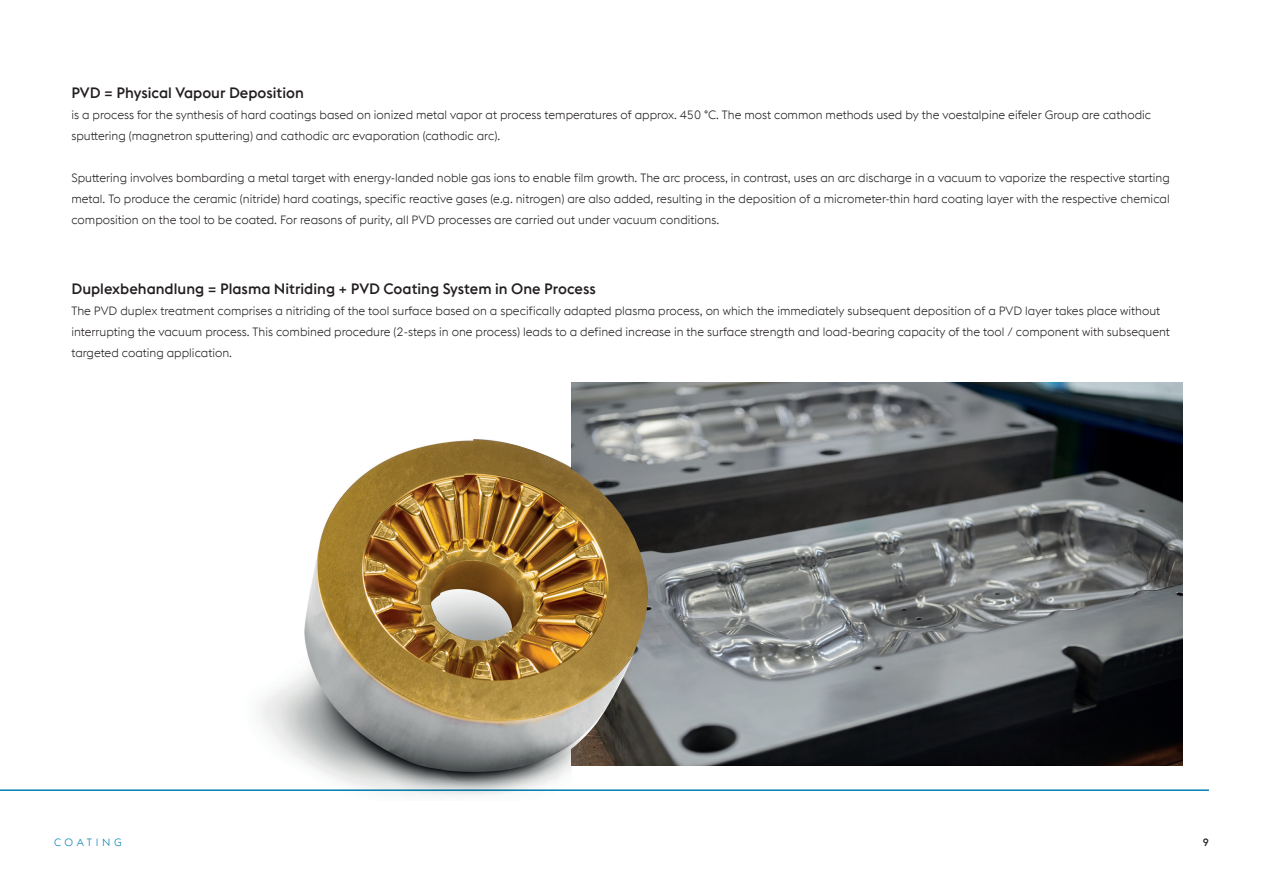
<style>
.page{position:relative;width:1263px;height:893px;background:#fff}
.page>*{position:absolute;margin:0;border:0;box-sizing:border-box;transform-origin:0 0}
.t1{font:500 15px "voestalpine";color:#231f20}
.t2{font:300 12px/21px "voestalpine";color:#231f20;text-align:justify}
.t3{font:300 10.5px "voestalpine";letter-spacing:.34em;color:#007fb1}
.t4{font:500 10.5px "voestalpine";color:#231f20}
</style>
<div class="page">
<hr style="left:0;top:789px;width:1209px;height:2px;background:#007fb1">
<img style="left:572px;top:383px;width:611px;height:382px">
<img style="left:136px;top:390px;width:436px;height:406px">
<img style="left:428px;top:436px;width:222px;height:347px">
<p class="t1" style="left:71px;top:84px;width:234px">PVD = Physical Vapour Deposition</p>
<p class="t2" style="left:71px;top:105px;width:1081px">is a process for the synthesis of hard coatings based on ionized metal vapor at process temperatures of approx. 450 °C. The most common methods used by the voestalpine eifeler Group are cathodic</p>
<p class="t2" style="left:71px;top:126px;width:430px">sputtering (magnetron sputtering) and cathodic arc evaporation (cathodic arc).</p>
<p class="t2" style="left:71px;top:168px;width:1100px">Sputtering involves bombarding a metal target with energy-landed noble gas ions to enable film growth. The arc process, in contrast, uses an arc discharge in a vacuum to vaporize the respective starting metal. To produce the ceramic (nitride) hard coatings, specific reactive gases (e.g. nitrogen) are also added, resulting in the deposition of a micrometer-thin hard coating layer with the respective chemical composition on the tool to be coated. For reasons of purity, all PVD processes are carried out under vacuum conditions.</p>
<p class="t1" style="left:71px;top:279px;width:526px">Duplexbehandlung = Plasma Nitriding + PVD Coating System in One Process</p>
<p class="t2" style="left:71px;top:300px;width:1100px;text-align:left">The PVD duplex treatment comprises a nitriding of the tool surface based on a specifically adapted plasma process, on which the immediately subsequent deposition of a PVD layer takes place without interrupting the vacuum process. This combined procedure (2-steps in one process) leads to a defined increase in the surface strength and load-bearing capacity of the tool / component with subsequent targeted coating application.</p>
<p class="t3" style="left:54px;top:836px;width:69px">COATING</p>
<p class="t4" style="left:1203px;top:836px;width:8px">9</p>
</div>
